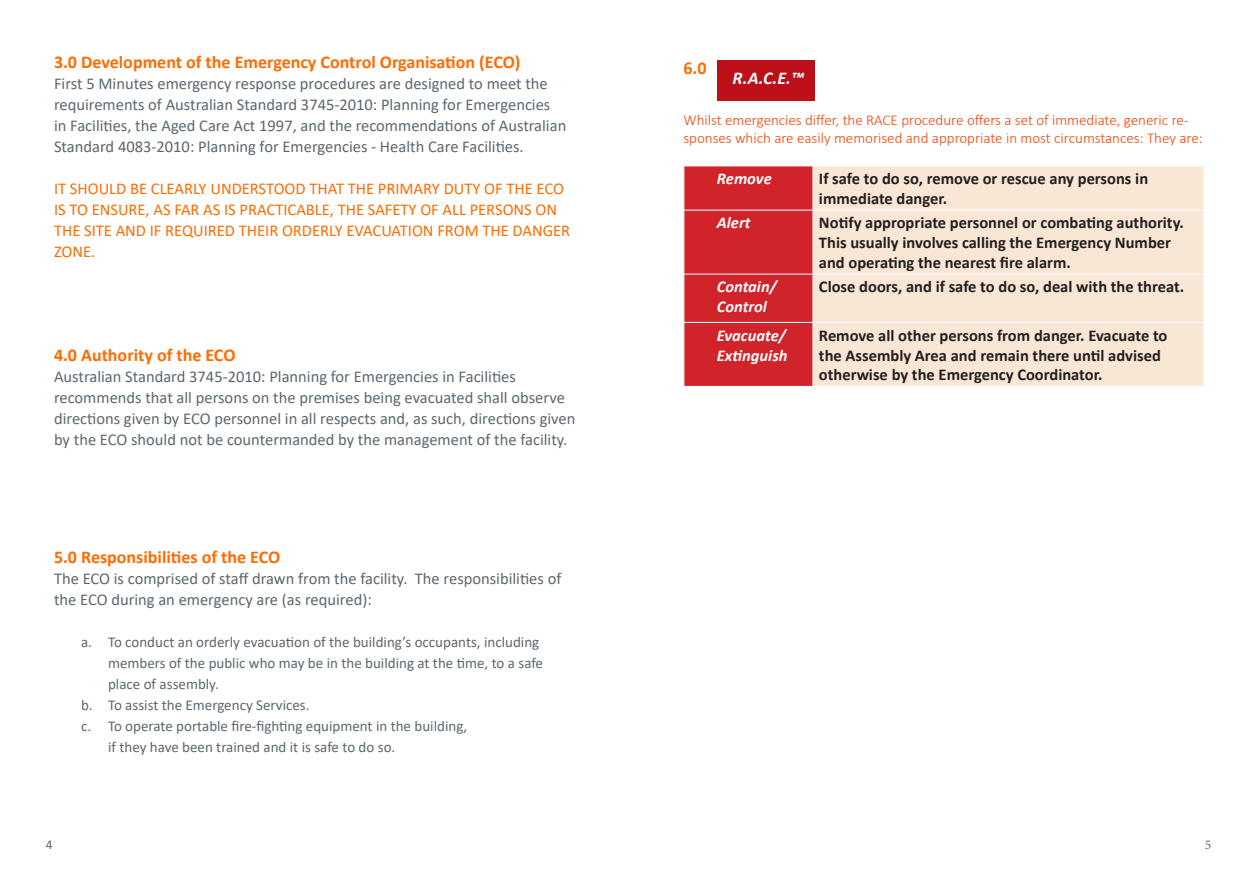
<style>
.page{position:relative;width:1259px;height:893px;background:#fff}
.page>*{position:absolute;margin:0;border:0;box-sizing:border-box;transform-origin:0 0}
.t1{font:700 18px "Calibri";color:#ff6b00}
.t2{font:italic 700 18px "Calibri";color:#fff}
.t3{font:16.5px/21px "Calibri";color:#5b6770}
.t4{font:700 16.5px/19.8px "Calibri";color:#231f20}
.t5{font:16.5px/21px "Calibri";color:#ff6b00}
.t6{font:italic 700 16.5px/19.8px "Calibri";color:#fff}
.t7{font:15px/21px "Calibri";color:#5b6770}
.t8{font:300 15px/18px "Calibri";color:#f24406}
.t9{font:13.5px "Calibri";color:#5b6770}
.t10{font:13.5px "Minion Pro";color:#5b6770}
</style>
<div class="page">
<div style="left:684px;top:167px;width:128px;height:219px;background:#d1232a"></div>
<div style="left:813px;top:167px;width:390px;height:219px;background:#f9e7d5"></div>
<hr style="left:683px;top:210px;width:130px;height:1px;background:#fff">
<hr style="left:813px;top:210px;width:391px;height:1px;background:#fff">
<hr style="left:683px;top:274px;width:130px;height:1px;background:#fff">
<hr style="left:813px;top:274px;width:391px;height:1px;background:#fff">
<hr style="left:683px;top:322px;width:130px;height:1px;background:#fff">
<hr style="left:813px;top:322px;width:391px;height:1px;background:#fff">
<div style="left:717px;top:60px;width:97px;height:40px;background:#bb1018"></div>
<p class="t1" style="left:54px;top:49px;width:468px">3.0 Development of the Emergency Control Organisation (ECO)</p>
<p class="t3" style="left:54px;top:72px;width:514px">First 5 Minutes emergency response procedures are designed to meet the requirements of Australian Standard 3745-2010: Planning for Emergencies in Facilities, the Aged Care Act 1997, and the recommendations of Australian Standard 4083-2010: Planning for Emergencies - Health Care Facilities.</p>
<p class="t5" style="left:54px;top:177px;width:518px">IT SHOULD BE CLEARLY UNDERSTOOD THAT THE PRIMARY DUTY OF THE ECO IS TO ENSURE, AS FAR AS IS PRACTICABLE, THE SAFETY OF ALL PERSONS ON THE SITE AND IF REQUIRED THEIR ORDERLY EVACUATION FROM THE DANGER ZONE.</p>
<p class="t1" style="left:54px;top:342px;width:183px">4.0 Authority of the ECO</p>
<p class="t3" style="left:54px;top:366px;width:523px">Australian Standard 3745-2010: Planning for Emergencies in Facilities recommends that all persons on the premises being evacuated shall observe directions given by ECO personnel in all respects and, as such, directions given by the ECO should not be countermanded by the management of the facility.</p>
<p class="t1" style="left:54px;top:544px;width:228px">5.0 Responsibilities of the ECO</p>
<p class="t3" style="left:54px;top:567px;width:509px">The ECO is comprised of staff drawn from the facility. The responsibilities of the ECO during an emergency are (as required):</p>
<p class="t7" style="left:108px;top:631px;width:436px;text-indent:-27px">a. To conduct an orderly evacuation of the building’s occupants, including members of the public who may be in the building at the time, to a safe place of assembly.</p>
<p class="t7" style="left:81px;top:694px;width:230px">b. To assist the Emergency Services.</p>
<p class="t7" style="left:108px;top:715px;width:361px;text-indent:-27px">c. To operate portable fire-fighting equipment in the building, if they have been trained and it is safe to do so.</p>
<p class="t1" style="left:683px;top:55px;width:25px">6.0</p>
<p class="t2" style="left:732px;top:65px;width:73px">R.A.C.E.™</p>
<p class="t8" style="left:683px;top:111px;width:521px">Whilst emergencies differ, the RACE procedure offers a set of immediate, generic re&shy;sponses which are easily memorised and appropriate in most circumstances: They are:</p>
<p class="t6" style="left:717px;top:168px;width:56px">Remove</p>
<p class="t4" style="left:819px;top:169px;width:331px">If safe to do so, remove or rescue any persons in immediate danger.</p>
<p class="t6" style="left:717px;top:213px;width:35px">Alert</p>
<p class="t4" style="left:819px;top:213px;width:366px">Notify appropriate personnel or combating authority.<br>This usually involves calling the Emergency Number and operating the nearest fire alarm.</p>
<p class="t6" style="left:717px;top:277px;width:61px">Contain/</p>
<p class="t6" style="left:717px;top:296px;width:52px">Control</p>
<p class="t4" style="left:819px;top:277px;width:367px">Close doors, and if safe to do so, deal with the threat.</p>
<p class="t6" style="left:717px;top:325px;width:72px">Evacuate/<br>Extinguish</p>
<p class="t4" style="left:819px;top:325px;width:350px">Remove all other persons from danger. Evacuate to the Assembly Area and remain there until advised otherwise by the Emergency Coordinator.</p>
<p class="t9" style="left:46px;top:835px;width:8px">4</p>
<p class="t10" style="left:1205px;top:835px;width:8px">5</p>
</div>
